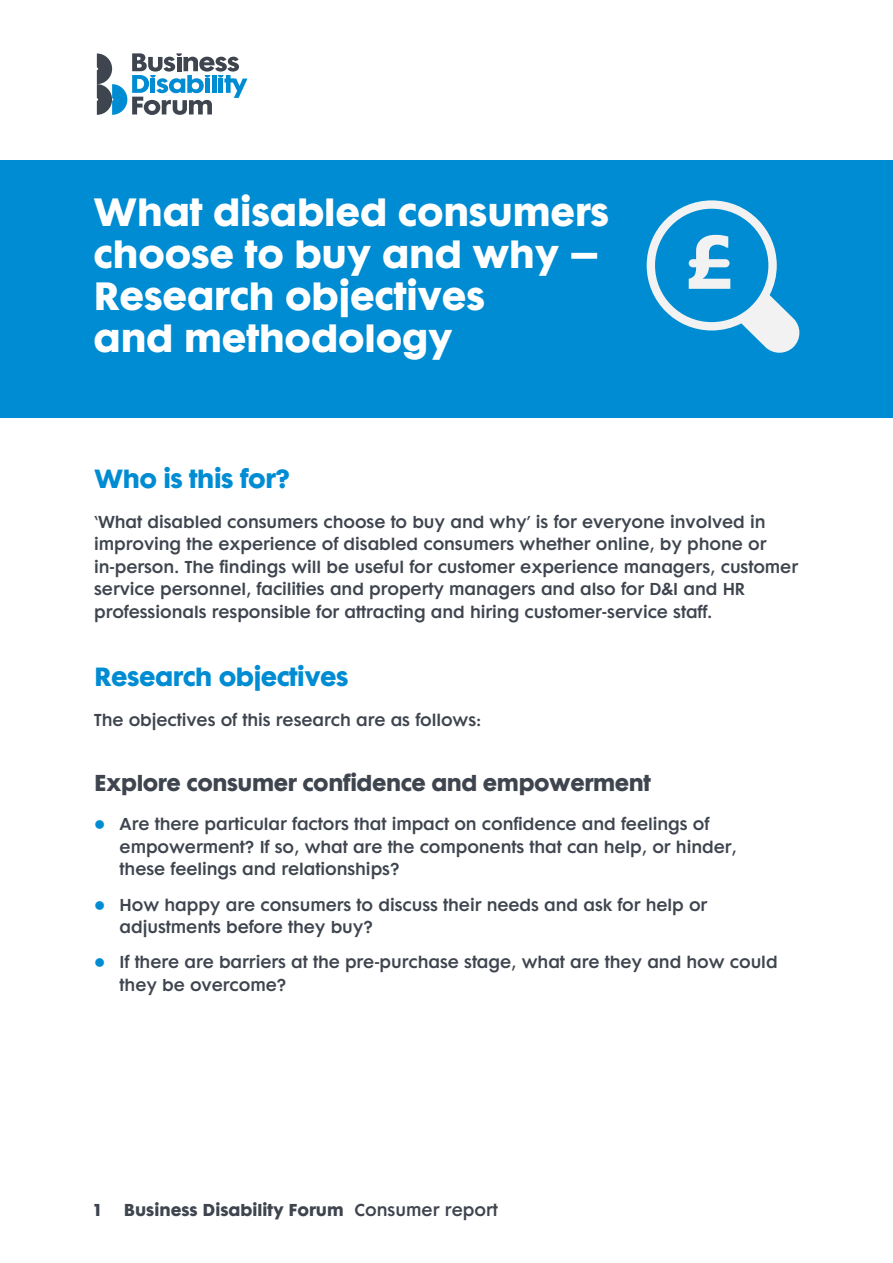
<style>
.page{position:relative;width:893px;height:1263px;background:#fff}
.page>*{position:absolute;margin:0;border:0;box-sizing:border-box;transform-origin:0 0}
.Head_1{font:36px/42px "Futura Maxi CG Bold";letter-spacing:-.005em;color:#fff}
.Head_2{font:24px "Futura Maxi CG Bold";letter-spacing:-.02em;color:#008cd2}
.Head_3{font:21px "Futura Maxi CG Bold";letter-spacing:-.02em;color:#3f454f}
.MainBody{font:15.75px/22.5px "Futura Maxi CG Demi";letter-spacing:-.005em;color:#3f454f}
.Bullet{font:15.75px/22.5px "Futura Maxi CG Demi";letter-spacing:-.005em;color:#3f454f}
.EndBullet{font:15.75px/22.5px "Futura Maxi CG Demi";letter-spacing:-.005em;color:#3f454f}
.t1{font:15.75px "Futura Maxi CG Bold";color:#3f454f}
.s1{color:#008cd2}
.s2{font-family:"Futura Maxi CG Demi"}
</style>
<div class="page">
<div style="left:0;top:160px;width:893px;height:257px;background:#008cd2"></div>
<svg style="left:647px;top:200px;width:153px;height:153px"></svg>
<svg style="left:97px;top:53px;width:150px;height:62px"></svg>
<h1 class="Head_1" style="left:94px;top:192px;width:517px">What disabled consumers choose to buy and why –<br>Research objectives<br>and methodology</h1>
<h2 class="Head_2" style="left:94px;top:463px;width:197px">Who is this for?</h2>
<p class="MainBody" style="left:94px;top:511px;width:705px">‘What disabled consumers choose to buy and why’ is for everyone involved in improving the experience of disabled consumers whether online, by phone or in-person. The findings will be useful for customer experience managers, customer service personnel, facilities and property managers and also for D&amp;I and HR professionals responsible for attracting and hiring customer-service staff.</p>
<h2 class="Head_2" style="left:94px;top:661px;width:256px">Research objectives</h2>
<p class="MainBody" style="left:94px;top:709px;width:389px">The objectives of this research are as follows:</p>
<h3 class="Head_3" style="left:94px;top:769px;width:558px">Explore consumer confidence and empowerment</h3>
<p class="Bullet" style="left:120px;top:814px;width:619px;text-indent:-26px"><span class="s1">●</span> Are there particular factors that impact on confidence and feelings of empowerment? If so, what are the components that can help, or hinder, these feelings and relationships?</p>
<p class="Bullet" style="left:120px;top:894px;width:589px;text-indent:-26px"><span class="s1">●</span> How happy are consumers to discuss their needs and ask for help or adjustments before they buy?</p>
<p class="EndBullet" style="left:120px;top:952px;width:659px;text-indent:-26px"><span class="s1">●</span> If there are barriers at the pre-purchase stage, what are they and how could they be overcome?</p>
<p class="t1" style="left:94px;top:1199px;width:8px">1</p>
<p class="t1" style="left:124px;top:1199px;width:375px">Business Disability Forum <span class="s2">Consumer report</span></p>
</div>
